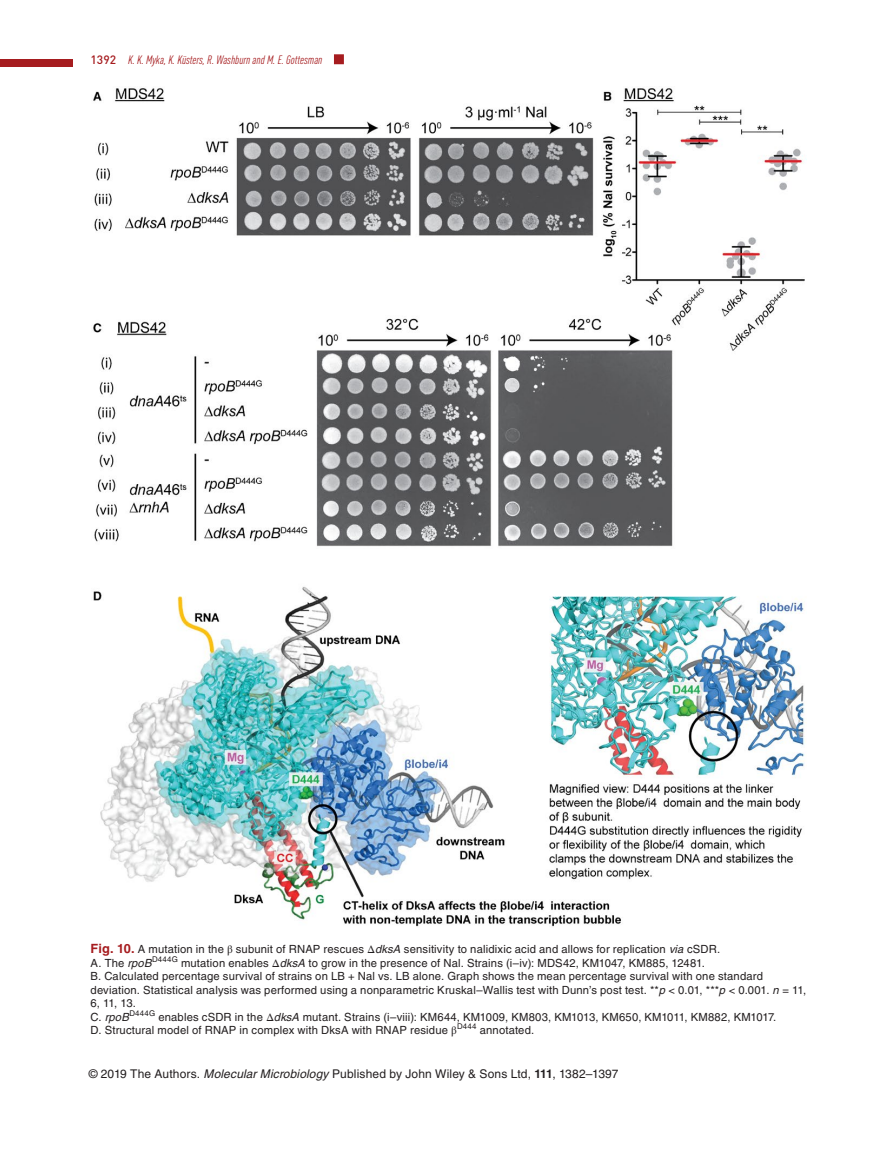
<style>
.page{position:relative;width:893px;height:1174px;background:#fff}
.page>*{position:absolute;margin:0;border:0;box-sizing:border-box;transform-origin:0 0}
.t1{font:12px "Helvetica";letter-spacing:.015em;color:#231f20}
.t2{font:italic condensed 12px "DINOT";color:#a61c1f}
.t3{font:11.25px/13.5px "Helvetica";letter-spacing:.015em;color:#231f20}
.t4{font:7.8px "Helvetica";letter-spacing:.035em;color:#231f20}
.s1{font-family:"DIN";font-weight:500;font-style:normal;font-stretch:normal}
.s2{font-weight:700;font-size:12.75px;color:#a61c1f}
.s3{font-family:"STIX"}
.s4{font-style:italic}
.s5{font-weight:700}
</style>
<div class="page">
<div style="left:334px;top:54px;width:10px;height:10px;border:3px solid #a61c1f"></div>
<div style="left:0;top:59px;width:72px;height:8px;background:#a61c1f"></div>
<img style="left:93px;top:88px;width:712px;height:839px">
<p class="t2" style="left:91px;top:51px;width:254px"><span class="s1">1392</span> K. K. Myka, K. Küsters, R. Washburn and M. E. Gottesman ■</p>
<p class="t3" style="left:91px;top:942px;width:631px"><span class="s2">Fig. 10.</span> A mutation in the <span class="s3">β</span> subunit of RNAP rescues <span class="s3">Δ</span><span class="s4">dksA</span> sensitivity to nalidixic acid and allows for replication <span class="s4">via</span> cSDR.<br>A. The <span class="s4">rpoB</span></p>
<p class="t4" style="left:152px;top:954px;width:27px">D444G</p>
<p class="t3" style="left:91px;top:956px;width:717px;text-indent:90px">mutation enables <span class="s3">Δ</span><span class="s4">dksA</span> to grow in the presence of Nal. Strains (i–iv): MDS42, KM1047, KM885, 12481.<br>B. Calculated percentage survival of strains on LB + Nal vs. LB alone. Graph shows the mean percentage survival with one standard deviation. Statistical analysis was performed using a nonparametric Kruskal–Wallis test with Dunn’s post test. **<span class="s4">p</span> &lt; 0.01, ***<span class="s4">p</span> &lt; 0.001. <span class="s4">n</span> = 11, 6, 11, 13.<br>C. <span class="s4">rpoB</span></p>
<p class="t4" style="left:129px;top:1008px;width:27px">D444G</p>
<p class="t3" style="left:91px;top:1010px;width:687px;text-indent:68px">enables cSDR in the <span class="s3">Δ</span><span class="s4">dksA</span> mutant. Strains (i–viii): KM644, KM1009, KM803, KM1013, KM650, KM1011, KM882, KM1017.<br>D. Structural model of RNAP in complex with DksA with RNAP residue <span class="s3">β</span></p>
<p class="t4" style="left:457px;top:1022px;width:21px">D444</p>
<p class="t3" style="left:480px;top:1023px;width:56px">annotated.</p>
<p class="t1" style="left:89px;top:1067px;width:531px">© 2019 The Authors. <span class="s4">Molecular Microbiology</span> Published by John Wiley &amp; Sons Ltd, <span class="s5">111</span>, 1382–1397</p>
</div>
